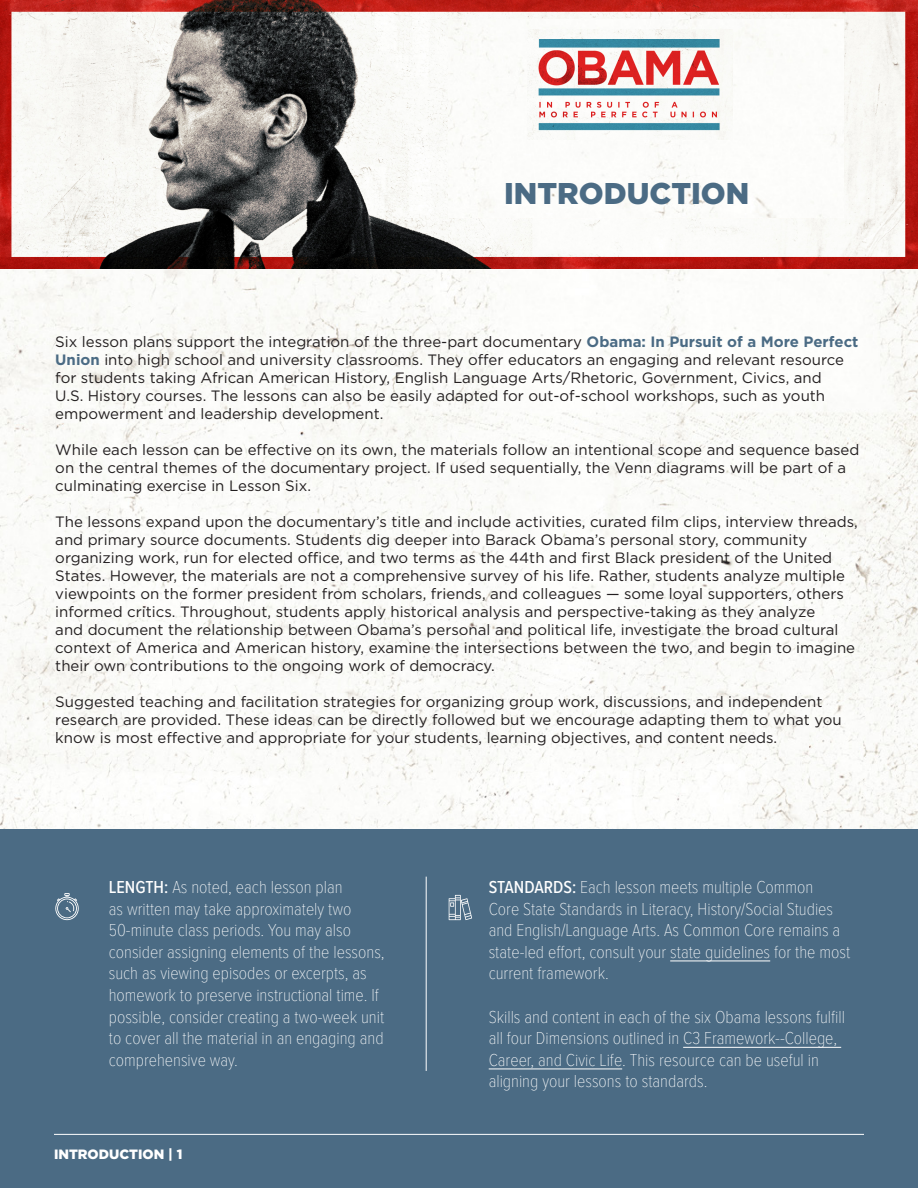
<style>
.page{position:relative;width:918px;height:1188px;background:#fff}
.page>*{position:absolute;margin:0;border:0;box-sizing:border-box;transform-origin:0 0}
.body_copy{font:900 30px "Gotham";color:#4b6b84}
.t1{font:100 18px/21.6px "Proxima Nova Cond";color:#fff}
.body_copy-2{font:15px/18px "Gotham";color:#231f20}
.t2{font:900 13.5px "Gotham";color:#fff}
.s1{font-weight:700;color:#4b6b84}
.s2{font-weight:500}
</style>
<div class="page">
<img style="left:0;top:268px;width:918px;height:561px">
<img style="left:0;top:0;width:918px;height:268px">
<img style="left:448px;top:19px;width:395px;height:198px">
<div style="left:0;top:829px;width:918px;height:359px;background:#4b6b84"></div>
<hr style="left:670px;top:961px;width:100px;height:1px;background:#fff">
<hr style="left:683px;top:1047px;width:158px;height:1px;background:#fff">
<hr style="left:489px;top:1069px;width:133px;height:1px;background:#fff">
<svg style="left:55px;top:893px;width:24px;height:28px"></svg>
<hr style="left:426px;top:877px;width:1px;height:194px;background:#fff">
<svg style="left:449px;top:895px;width:23px;height:25px"></svg>
<img style="left:527px;top:30px;width:205px;height:110px">
<hr style="left:54px;top:1134px;width:810px;height:1px;background:#fff">
<p class="body_copy" style="left:504px;top:176px;width:247px">INTRODUCTION</p>
<p class="body_copy-2" style="left:55px;top:332px;width:805px">Six lesson plans support the integration of the three-part documentary <span class="s1">Obama: In Pursuit of a More Perfect Union</span> into high school and university classrooms. They offer educators an engaging and relevant resource for students taking African American History, English Language Arts/Rhetoric, Government, Civics, and<br>U.S. History courses. The lessons can also be easily adapted for out-of-school workshops, such as youth empowerment and leadership development.</p>
<p class="body_copy-2" style="left:55px;top:440px;width:806px">While each lesson can be effective on its own, the materials follow an intentional scope and sequence based on the central themes of the documentary project. If used sequentially, the Venn diagrams will be part of a culminating exercise in Lesson Six.</p>
<p class="body_copy-2" style="left:55px;top:512px;width:804px">The lessons expand upon the documentary’s title and include activities, curated film clips, interview threads, and primary source documents. Students dig deeper into Barack Obama’s personal story, community organizing work, run for elected office, and two terms as the 44th and first Black president of the United States. However, the materials are not a comprehensive survey of his life. Rather, students analyze multiple viewpoints on the former president from scholars, friends, and colleagues — some loyal supporters, others informed critics. Throughout, students apply historical analysis and perspective-taking as they analyze<br>and document the relationship between Obama’s personal and political life, investigate the broad cultural context of America and American history, examine the intersections between the two, and begin to imagine their own contributions to the ongoing work of democracy.</p>
<p class="body_copy-2" style="left:55px;top:692px;width:788px">Suggested teaching and facilitation strategies for organizing group work, discussions, and independent research are provided. These ideas can be directly followed but we encourage adapting them to what you know is most effective and appropriate for your students, learning objectives, and content needs.</p>
<p class="t1" style="left:109px;top:875px;width:277px"><span class="s2">LENGTH:</span> As noted, each lesson plan<br>as written may take approximately two 50-minute class periods. You may also consider assigning elements of the lessons, such as viewing episodes or excerpts, as homework to preserve instructional time. If possible, consider creating a two-week unit to cover all the material in an engaging and comprehensive way.</p>
<p class="t2" style="left:54px;top:1146px;width:130px">INTRODUCTION | 1</p>
<p class="t1" style="left:489px;top:875px;width:363px"><span class="s2">STANDARDS:</span> Each lesson meets multiple Common<br>Core State Standards in Literacy, History/Social Studies and English/Language Arts. As Common Core remains a state-led effort, consult your state guidelines for the most current framework.</p>
<p class="t1" style="left:489px;top:1005px;width:358px">Skills and content in each of the six Obama lessons fulfill all four Dimensions outlined in C3 Framework--College, Career, and Civic Life. This resource can be useful in aligning your lessons to standards.</p>
</div>
